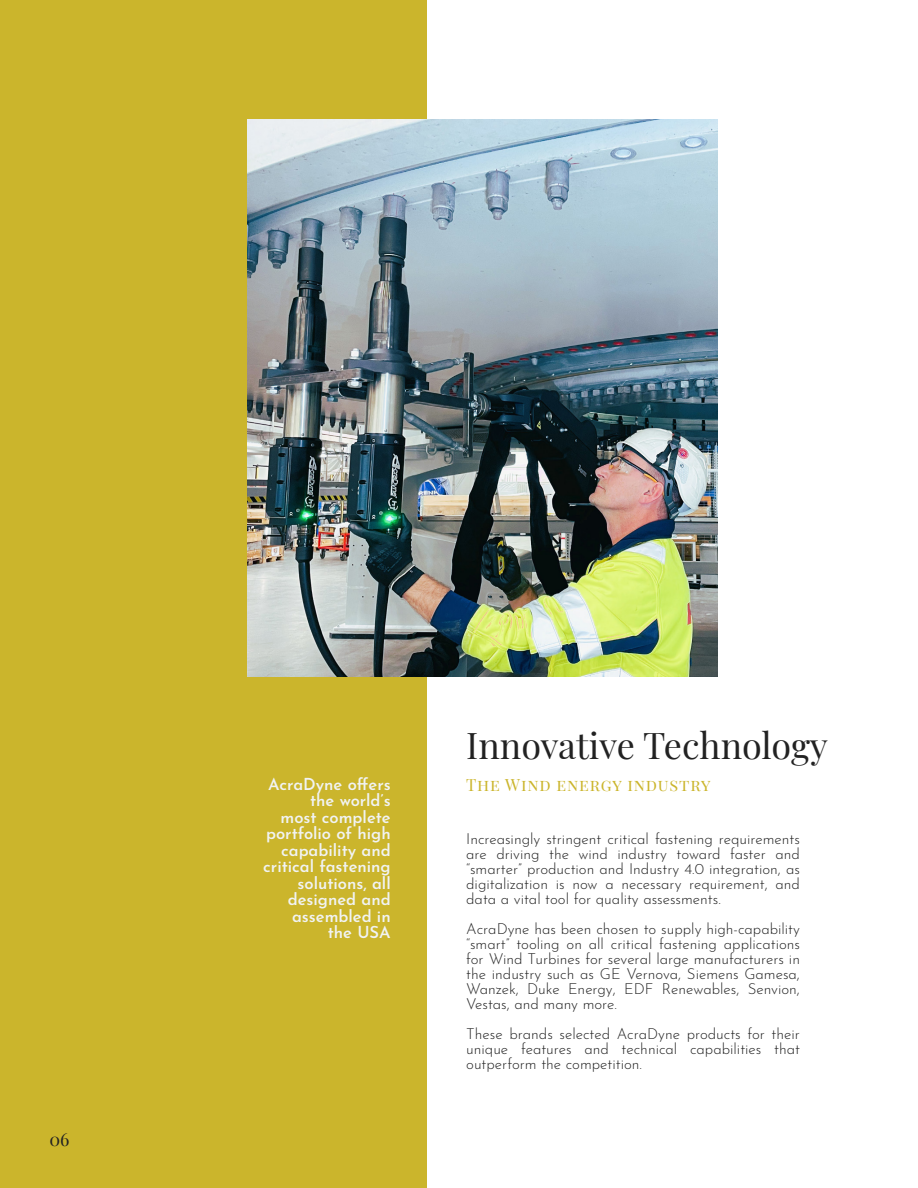
<style>
.page{position:relative;width:918px;height:1188px;background:#fff}
.page>*{position:absolute;margin:0;border:0;box-sizing:border-box;transform-origin:0 0}
.Heading_-_Left_Aligned{font:36px "Playfair Display";color:#222}
.t1{font:18px "Playfair Display";color:#222}
.Body_-_Right_Aligned{font:600 16.5px/16.5px "Josefin Sans";color:#f1f3f3;text-align:right}
.Subheading_-_Left_Aligned{font:16.5px "Playfair Display";letter-spacing:.135em;color:#cbb52c}
.Body_-_Left_Aligned{font:300 15px/15px "Josefin Sans";color:#222;text-align:justify}
</style>
<div class="page">
<div style="left:0;top:0;width:427px;height:1188px;background:#cbb52c"></div>
<img style="left:247px;top:119px;width:470px;height:557px">
<p class="t1" style="left:49px;top:1125px;width:22px">06</p>
<p class="Body_-_Right_Aligned" style="left:263px;top:773px;width:129px">AcraDyne offers the world’s<br>most complete portfolio of high capability and critical fastening solutions, all designed and assembled in<br>the USA</p>
<p class="Heading_-_Left_Aligned" style="left:466px;top:717px;width:363px">Innovative Technology</p>
<p class="Subheading_-_Left_Aligned" style="left:466px;top:772px;width:245px">The Wind energy industry</p>
<p class="Body_-_Left_Aligned" style="left:466px;top:830px;width:335px">Increasingly stringent critical fastening requirements are driving the wind industry toward faster and “smarter” production and Industry 4.0 integration, as digitalization is now a necessary requirement, and data a vital tool for quality assessments.</p>
<p class="Body_-_Left_Aligned" style="left:466px;top:920px;width:335px">AcraDyne has been chosen to supply high-capability “smart” tooling on all critical fastening applications for Wind Turbines for several large manufacturers in the industry such as GE Vernova, Siemens Gamesa, Wanzek, Duke Energy, EDF Renewables, Senvion, Vestas, and many more.</p>
<p class="Body_-_Left_Aligned" style="left:466px;top:1025px;width:335px">These brands selected AcraDyne products for their unique features and technical capabilities that outperform the competition.</p>
</div>
